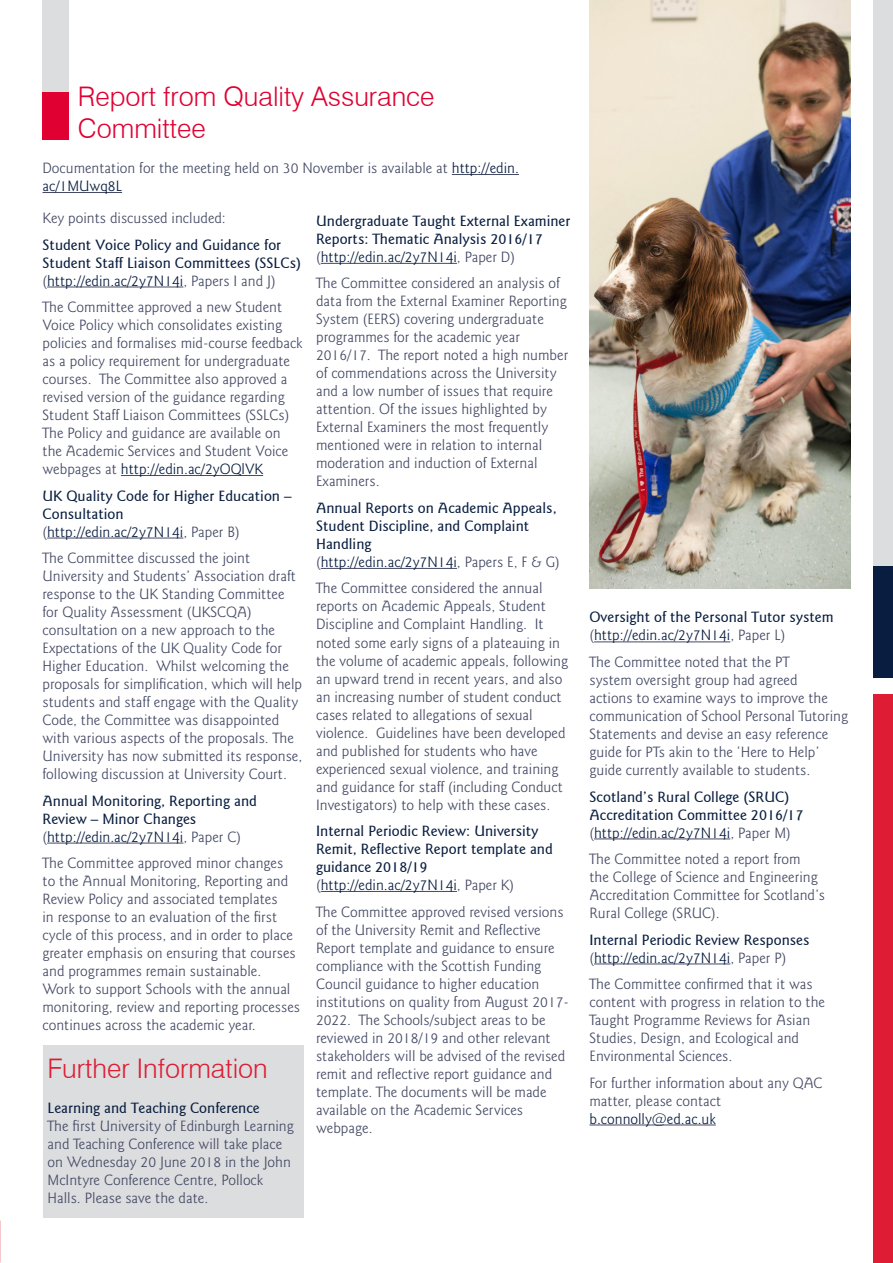
<style>
.page{position:relative;width:893px;height:1263px;background:#fff}
.page>*{position:absolute;margin:0;border:0;box-sizing:border-box;transform-origin:0 0}
.heading{font:300 27px/32.4px "Swiss 721 BT";color:#e00031}
.heading-2{font:300 27px "Swiss 721 BT";color:#de1d34}
.body{font:300 15px/18px "Goudy Sans IT Cby BT";color:#444964}
.sbu{font:500 15px/18px "Goudy Sans IT Cby BT";color:#081d3f}
.body-2{font:300 15px "Goudy Sans IT Cby BT";color:#081d3f}
.s1{color:#081d3f}
.s2{color:#444964}
</style>
<div class="page">
<div style="left:873px;top:0;width:20px;height:572px;background:#dcdddf"></div>
<div style="left:873px;top:566px;width:20px;height:111px;background:#081d3f"></div>
<div style="left:873px;top:694px;width:20px;height:569px;background:#de1d34"></div>
<hr style="left:452px;top:174px;width:67px;height:1px;background:#444964">
<hr style="left:43px;top:192px;width:79px;height:1px;background:#444964">
<hr style="left:594px;top:642px;width:136px;height:1px;background:#444964">
<hr style="left:594px;top:839px;width:136px;height:1px;background:#444964">
<hr style="left:594px;top:964px;width:136px;height:1px;background:#444964">
<hr style="left:589px;top:1125px;width:127px;height:1px;background:#444964">
<div style="left:43px;top:77px;width:26px;height:63px;background:#e00031"></div>
<div style="left:43px;top:0;width:26px;height:92px;background:#dcdddf"></div>
<img style="left:589px;top:0;width:261px;height:589px">
<hr style="left:47px;top:287px;width:136px;height:1px;background:#444964">
<hr style="left:121px;top:475px;width:142px;height:1px;background:#444964">
<hr style="left:47px;top:538px;width:136px;height:1px;background:#444964">
<hr style="left:47px;top:843px;width:136px;height:1px;background:#444964">
<hr style="left:321px;top:263px;width:136px;height:1px;background:#444964">
<hr style="left:321px;top:568px;width:136px;height:1px;background:#444964">
<hr style="left:321px;top:891px;width:136px;height:1px;background:#444964">
<div style="left:43px;top:1045px;width:261px;height:173px;background:#dcdddf"></div>
<p class="heading" style="left:78px;top:80px;width:358px">Report from Quality Assurance<br>Committee</p>
<p class="body" style="left:43px;top:159px;width:478px">Documentation for the meeting held on 30 November is available at <span class="s1">http://edin. ac/1MUwq8L</span></p>
<p class="body" style="left:43px;top:209px;width:185px">Key points discussed included:</p>
<p class="sbu" style="left:43px;top:236px;width:260px">Student Voice Policy and Guidance for<br>Student Staff Liaison Committees (SSLCs)</p>
<p class="body-2" style="left:43px;top:271px;width:235px"><span class="s2">(</span>http://edin.ac/2y7N14i<span class="s2">, Papers I and J)</span></p>
<p class="body" style="left:43px;top:298px;width:262px">The Committee approved a new Student Voice Policy which consolidates existing policies and formalises mid-course feedback as a policy requirement for undergraduate courses. The Committee also approved a revised version of the guidance regarding Student Staff Liaison Committees (SSLCs)<br>The Policy and guidance are available on the Academic Services and Student Voice webpages at <span class="s1">http://edin.ac/2yOQlVK</span></p>
<p class="sbu" style="left:43px;top:487px;width:251px">UK Quality Code for Higher Education –<br>Consultation</p>
<p class="body-2" style="left:43px;top:522px;width:199px"><span class="s2">(</span>http://edin.ac/2y7N14i<span class="s2">, Paper B)</span></p>
<p class="body" style="left:43px;top:549px;width:261px">The Committee discussed the joint University and Students’ Association draft response to the UK Standing Committee for Quality Assessment (UKSCQA) consultation on a new approach to the Expectations of the UK Quality Code for Higher Education. Whilst welcoming the proposals for simplification, which will help students and staff engage with the Quality Code, the Committee was disappointed with various aspects of the proposals. The University has now submitted its response, following discussion at University Court.</p>
<p class="sbu" style="left:43px;top:792px;width:216px">Annual Monitoring, Reporting and<br>Review – Minor Changes</p>
<p class="body-2" style="left:43px;top:827px;width:200px"><span class="s2">(</span>http://edin.ac/2y7N14i<span class="s2">, Paper C)</span></p>
<p class="body" style="left:43px;top:854px;width:259px">The Committee approved minor changes<br>to the Annual Monitoring, Reporting and Review Policy and associated templates<br>in response to an evaluation of the first cycle of this process, and in order to place greater emphasis on ensuring that courses and programmes remain sustainable.<br>Work to support Schools with the annual monitoring, review and reporting processes continues across the academic year.</p>
<p class="heading-2" style="left:48px;top:1052px;width:222px">Further Information</p>
<p class="sbu" style="left:48px;top:1099px;width:214px">Learning and Teaching Conference</p>
<p class="body" style="left:48px;top:1117px;width:248px">The first University of Edinburgh Learning and Teaching Conference will take place on Wednesday 20 June 2018 in the John McIntyre Conference Centre, Pollock Halls. Please save the date.</p>
<p class="sbu" style="left:316px;top:212px;width:256px">Undergraduate Taught External Examiner<br>Reports: Thematic Analysis 2016/17</p>
<p class="body-2" style="left:316px;top:248px;width:200px"><span class="s2">(</span>http://edin.ac/2y7N14i<span class="s2">, Paper D)</span></p>
<p class="body" style="left:316px;top:274px;width:254px">The Committee considered an analysis of data from the External Examiner Reporting System (EERS) covering undergraduate programmes for the academic year 2016/17. The report noted a high number of commendations across the University and a low number of issues that require attention. Of the issues highlighted by External Examiners the most frequently mentioned were in relation to internal moderation and induction of External Examiners.</p>
<p class="sbu" style="left:316px;top:499px;width:242px">Annual Reports on Academic Appeals,<br>Student Discipline, and Complaint<br>Handling</p>
<p class="body-2" style="left:316px;top:553px;width:245px"><span class="s2">(</span>http://edin.ac/2y7N14i<span class="s2">, Papers E, F &amp; G)</span></p>
<p class="body" style="left:316px;top:579px;width:254px">The Committee considered the annual reports on Academic Appeals, Student Discipline and Complaint Handling. It noted some early signs of a plateauing in the volume of academic appeals, following an upward trend in recent years, and also an increasing number of student conduct cases related to allegations of sexual violence. Guidelines have been developed and published for students who have experienced sexual violence, and training and guidance for staff (including Conduct Investigators) to help with these cases.</p>
<p class="sbu" style="left:316px;top:822px;width:238px">Internal Periodic Review: University<br>Remit, Reflective Report template and guidance 2018/19</p>
<p class="body-2" style="left:316px;top:876px;width:200px"><span class="s2">(</span>http://edin.ac/2y7N14i<span class="s2">, Paper K)</span></p>
<p class="body" style="left:316px;top:902px;width:255px">The Committee approved revised versions of the University Remit and Reflective Report template and guidance to ensure compliance with the Scottish Funding Council guidance to higher education institutions on quality from August 2017- 2022. The Schools/subject areas to be reviewed in 2018/19 and other relevant stakeholders will be advised of the revised remit and reflective report guidance and template. The documents will be made available on the Academic Services webpage.</p>
<p class="sbu" style="left:589px;top:608px;width:246px">Oversight of the Personal Tutor system</p>
<p class="body-2" style="left:589px;top:626px;width:197px"><span class="s2">(</span>http://edin.ac/2y7N14i<span class="s2">, Paper L)</span></p>
<p class="body" style="left:589px;top:653px;width:260px">The Committee noted that the PT<br>system oversight group had agreed<br>actions to examine ways to improve the communication of School Personal Tutoring Statements and devise an easy reference guide for PTs akin to the ‘Here to Help’ guide currently available to students.</p>
<p class="sbu" style="left:589px;top:787px;width:215px">Scotland’s Rural College (SRUC)<br>Accreditation Committee 2016/17</p>
<p class="body-2" style="left:589px;top:823px;width:203px"><span class="s2">(</span>http://edin.ac/2y7N14i<span class="s2">, Paper M)</span></p>
<p class="body" style="left:589px;top:850px;width:237px">The Committee noted a report from<br>the College of Science and Engineering Accreditation Committee for Scotland’s Rural College (SRUC).</p>
<p class="sbu" style="left:589px;top:930px;width:222px">Internal Periodic Review Responses</p>
<p class="body-2" style="left:589px;top:948px;width:199px"><span class="s2">(</span>http://edin.ac/2y7N14i<span class="s2">, Paper P)</span></p>
<p class="body" style="left:589px;top:975px;width:237px">The Committee confirmed that it was content with progress in relation to the Taught Programme Reviews for Asian Studies, Design, and Ecological and Environmental Sciences.</p>
<p class="body" style="left:589px;top:1073px;width:234px">For further information about any QAC matter, please contact <span class="s1">b.connolly@ed.ac.uk</span></p>
</div>
